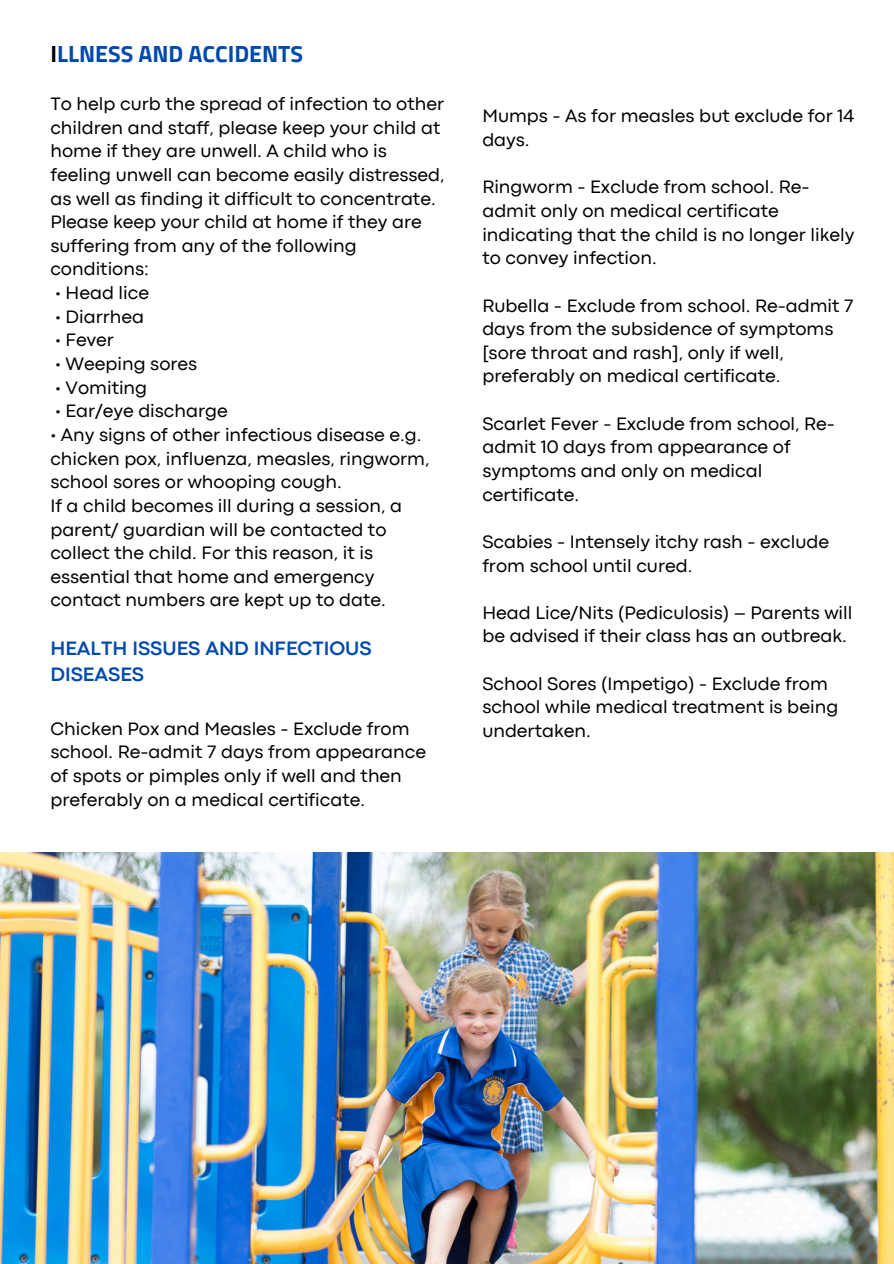
<style>
.page{position:relative;width:894px;height:1264px;background:#fff}
.page>*{position:absolute;margin:0;border:0;box-sizing:border-box;transform-origin:0 0}
.t1{font:700 23.25px "Sunflower";color:#004aad}
.t2{font:700 20.25px/25.8px "Codec Pro";color:#004aad}
.t3{font:18.75px/23.7px "Codec Pro";color:#000}
.s1{color:#000}
</style>
<div class="page">
<img style="left:0;top:852px;width:893px;height:411px">
<p class="t1" style="left:50px;top:43px;width:254px"><span class="s1">I</span>LLNESS AND ACCIDENTS</p>
<p class="t3" style="left:50px;top:92px;width:395px">To help curb the spread of infection to other children and staff, please keep your child at home if they are unwell. A child who is feeling unwell can become easily distressed, as well as finding it difficult to concentrate.<br>Please keep your child at home if they are suffering from any of the following conditions:</p>
<p class="t3" style="left:55px;top:281px;width:95px">• Head lice</p>
<p class="t3" style="left:55px;top:304px;width:91px">• Diarrhea</p>
<p class="t3" style="left:55px;top:328px;width:60px">• Fever</p>
<p class="t3" style="left:55px;top:352px;width:144px">• Weeping sores</p>
<p class="t3" style="left:55px;top:375px;width:94px">• Vomiting</p>
<p class="t3" style="left:55px;top:399px;width:174px">• Ear/eye discharge</p>
<p class="t3" style="left:50px;top:422px;width:380px">• Any signs of other infectious disease e.g. chicken pox, influenza, measles, ringworm, school sores or whooping cough.<br>If a child becomes ill during a session, a parent/ guardian will be contacted to collect the child. For this reason, it is essential that home and emergency contact numbers are kept up to date.</p>
<p class="t2" style="left:50px;top:635px;width:323px">HEALTH ISSUES AND INFECTIOUS<br>DISEASES</p>
<p class="t3" style="left:50px;top:716px;width:377px">Chicken Pox and Measles - Exclude from school. Re-admit 7 days from appearance of spots or pimples only if well and then preferably on a medical certificate.</p>
<p class="t3" style="left:482px;top:104px;width:373px">Mumps - As for measles but exclude for 14 days.</p>
<p class="t3" style="left:482px;top:175px;width:373px">Ringworm - Exclude from school. Re&shy;admit only on medical certificate indicating that the child is no longer likely to convey infection.</p>
<p class="t3" style="left:482px;top:293px;width:373px">Rubella - Exclude from school. Re-admit 7 days from the subsidence of symptoms [sore throat and rash], only if well, preferably on medical certificate.</p>
<p class="t3" style="left:482px;top:411px;width:354px">Scarlet Fever - Exclude from school, Re&shy;admit 10 days from appearance of symptoms and only on medical certificate.</p>
<p class="t3" style="left:482px;top:529px;width:348px">Scabies - Intensely itchy rash - exclude from school until cured.</p>
<p class="t3" style="left:482px;top:600px;width:371px">Head Lice/Nits (Pediculosis) – Parents will be advised if their class has an outbreak.</p>
<p class="t3" style="left:482px;top:671px;width:357px">School Sores (Impetigo) - Exclude from school while medical treatment is being undertaken.</p>
</div>
